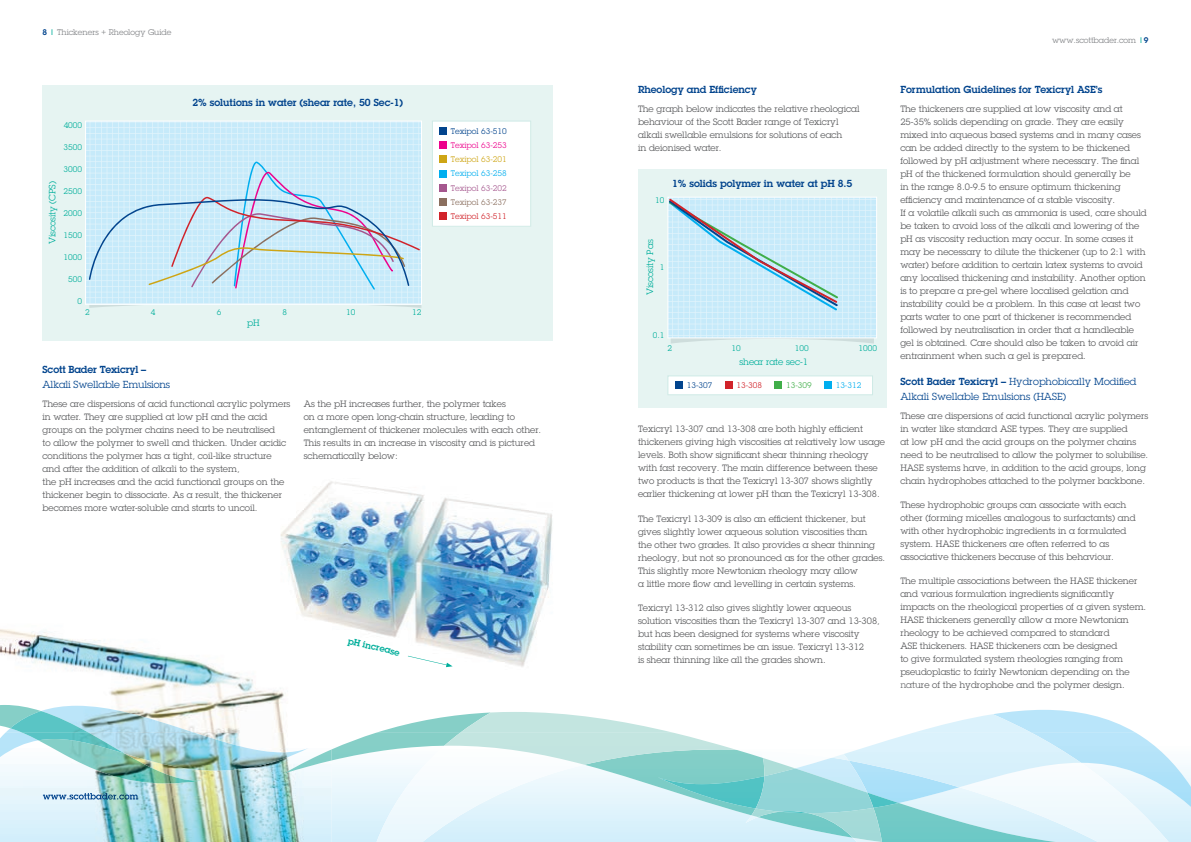
<style>
.page{position:relative;width:1191px;height:842px;background:#fff}
.page>*{position:absolute;margin:0;border:0;box-sizing:border-box;transform-origin:0 0}
.t1{font:600 10px "Lubalin Graph";color:#02448d}
.t2{font:10px/15px "Lubalin Graph";color:#02448d}
.t3{font:9px/13px "Lubalin Graph";color:#57585a}
.t4{font:9px "Lubalin Graph";color:#00ae9b}
.t5{font:600 9px "Lubalin Graph";color:#00ae9b}
.t6{font:8px "Lubalin Graph";color:#00ae9b}
.t7{font:8px "Lubalin Graph";color:#808285}
.t8{font:8px "Lubalin Graph";color:#02448d}
.t9{font:8px "Lubalin Graph";color:#d1232a}
.t10{font:8px "Lubalin Graph";color:#00aeef}
.t11{font:8px "Lubalin Graph";color:#ed028c}
.t12{font:8px "Lubalin Graph";color:#cea515}
.t13{font:8px "Lubalin Graph";color:#a5578e}
.t14{font:8px "Lubalin Graph";color:#8b6f5f}
.t15{font:8px "Lubalin Graph";color:#40ae49}
.s1{font-weight:600;color:#02448d}
.s2{font-weight:600;color:#00ae9b}
.s3{font-weight:600}
</style>
<div class="page">
<img style="left:280px;top:481px;width:273px;height:175px">
<img style="left:0;top:629px;width:332px;height:213px">
<img style="left:280px;top:624px;width:52px;height:49px">
<img style="left:43px;top:793px;width:95px;height:6px">
<img style="left:283px;top:749px;width:49px;height:25px">
<img style="left:0;top:705px;width:41px;height:23px">
<img style="left:38px;top:771px;width:164px;height:12px">
<div style="left:638px;top:169px;width:248px;height:239px;background:#e6f4f2"></div>
<svg style="left:667px;top:375px;width:206px;height:20px"></svg>
<div style="left:675px;top:382px;width:7px;height:7px;background:#02448d"></div>
<div style="left:725px;top:382px;width:7px;height:7px;background:#d1232a"></div>
<div style="left:774px;top:382px;width:8px;height:7px;background:#40ae49"></div>
<div style="left:824px;top:382px;width:7px;height:7px;background:#00aeef"></div>
<svg style="left:667px;top:197px;width:210px;height:147px"></svg>
<div style="left:43px;top:85px;width:510px;height:255px;background:#e6f4f2"></div>
<svg style="left:89px;top:305px;width:332px;height:3px"></svg>
<div style="left:432px;top:121px;width:99px;height:106px;background:#fff"></div>
<svg style="left:85px;top:121px;width:337px;height:184px;fill:#c8eafa"></svg>
<div style="left:439px;top:128px;width:7px;height:7px;background:#02448d"></div>
<div style="left:439px;top:142px;width:7px;height:7px;background:#ed028c"></div>
<div style="left:439px;top:156px;width:7px;height:7px;background:#cea515"></div>
<div style="left:439px;top:170px;width:7px;height:7px;background:#00aeef"></div>
<div style="left:439px;top:184px;width:7px;height:7px;background:#a5578e"></div>
<div style="left:439px;top:198px;width:7px;height:8px;background:#8b6f5f"></div>
<div style="left:439px;top:213px;width:7px;height:7px;background:#d1232a"></div>
<svg style="left:89px;top:162px;width:331px;height:128px"></svg>
<svg style="left:332px;top:656px;width:859px;height:186px"></svg>
<img style="left:5px;top:706px;width:190px;height:27px">
<img style="left:0;top:733px;width:308px;height:38px">
<img style="left:10px;top:711px;width:79px;height:22px">
<img style="left:23px;top:733px;width:102px;height:20px">
<p class="t7" style="left:43px;top:27px;width:130px"><span class="s1">8</span> <span class="s2">|</span> Thickeners + Rheology Guide</p>
<p class="t6" style="left:64px;top:120px;width:20px">4000</p>
<p class="t6" style="left:64px;top:142px;width:20px">3500</p>
<p class="t6" style="left:64px;top:164px;width:20px">3000</p>
<p class="t4" style="left:47px;top:244px;width:65px;rotate:-90deg">Viscosity (CPS)</p>
<p class="t6" style="left:64px;top:186px;width:20px">2500</p>
<p class="t6" style="left:64px;top:208px;width:20px">2000</p>
<p class="t6" style="left:64px;top:230px;width:20px">1500</p>
<p class="t6" style="left:64px;top:252px;width:20px">1000</p>
<p class="t6" style="left:68px;top:274px;width:15px">500</p>
<p class="t6" style="left:78px;top:296px;width:6px">0</p>
<p class="t1" style="left:192px;top:96px;width:212px">2% solutions in water (shear rate, 50 Sec-1)</p>
<p class="t6" style="left:85px;top:307px;width:6px">2</p>
<p class="t6" style="left:151px;top:307px;width:6px">4</p>
<p class="t6" style="left:217px;top:307px;width:6px">6</p>
<p class="t6" style="left:282px;top:307px;width:6px">8</p>
<p class="t6" style="left:346px;top:307px;width:11px">10</p>
<p class="t6" style="left:412px;top:307px;width:11px">12</p>
<p class="t4" style="left:247px;top:317px;width:14px">pH</p>
<p class="t8" style="left:451px;top:126px;width:57px">Texipol 63-510</p>
<p class="t11" style="left:451px;top:140px;width:57px">Texipol 63-253</p>
<p class="t12" style="left:451px;top:154px;width:57px">Texipol 63-201</p>
<p class="t10" style="left:451px;top:169px;width:57px">Texipol 63-258</p>
<p class="t13" style="left:451px;top:183px;width:57px">Texipol 63-202</p>
<p class="t14" style="left:451px;top:197px;width:57px">Texipol 63-237</p>
<p class="t9" style="left:451px;top:211px;width:57px">Texipol 63-511</p>
<p class="t1" style="left:43px;top:363px;width:105px">Scott Bader Texicryl –</p>
<p class="t2" style="left:43px;top:377px;width:129px">Alkali Swellable Emulsions</p>
<p class="t3" style="left:43px;top:397px;width:249px">These are dispersions of acid functional acrylic polymers in water. They are supplied at low pH and the acid groups on the polymer chains need to be neutralised<br>to allow the polymer to swell and thicken. Under acidic conditions the polymer has a tight, coil-like structure and after the addition of alkali to the system,<br>the pH increases and the acid functional groups on the thickener begin to dissociate. As a result, the thickener becomes more water-soluble and starts to uncoil.</p>
<p class="t3" style="left:304px;top:397px;width:239px">As the pH increases further, the polymer takes<br>on a more open long-chain structure, leading to entanglement of thickener molecules with each other.<br>This results in an increase in viscosity and is pictured schematically below:</p>
<p class="t5" style="left:349px;top:635px;width:54px;rotate:13deg">pH increase</p>
<p class="t7" style="left:1052px;top:35px;width:98px">www.scottbader.com <span class="s2">|</span><span class="s1">9</span></p>
<p class="t1" style="left:638px;top:83px;width:120px">Rheology and Efficiency</p>
<p class="t3" style="left:638px;top:102px;width:223px">The graph below indicates the relative rheological behaviour of the Scott Bader range of Texicryl alkali swellable emulsions for solutions of each<br>in deionised water.</p>
<p class="t6" style="left:655px;top:195px;width:11px">10</p>
<p class="t1" style="left:672px;top:176px;width:182px">1% solids polymer in water at pH 8.5</p>
<p class="t4" style="left:644px;top:295px;width:57px;rotate:-90deg">Viscosity Pas</p>
<p class="t6" style="left:660px;top:262px;width:6px">1</p>
<p class="t6" style="left:653px;top:330px;width:13px">0.1</p>
<p class="t6" style="left:667px;top:343px;width:6px">2</p>
<p class="t6" style="left:731px;top:343px;width:11px">10</p>
<p class="t6" style="left:794px;top:343px;width:15px">100</p>
<p class="t6" style="left:858px;top:343px;width:20px">1000</p>
<p class="t4" style="left:739px;top:356px;width:70px">shear rate sec-1</p>
<p class="t8" style="left:687px;top:380px;width:27px">13-307</p>
<p class="t9" style="left:736px;top:380px;width:27px">13-308</p>
<p class="t15" style="left:786px;top:380px;width:27px">13-309</p>
<p class="t10" style="left:835px;top:380px;width:27px">13-312</p>
<p class="t3" style="left:638px;top:423px;width:249px">Texicryl 13-307 and 13-308 are both highly efficient thickeners giving high viscosities at relatively low usage levels. Both show significant shear thinning rheology with fast recovery. The main difference between these two products is that the Texicryl 13-307 shows slightly earlier thickening at lower pH than the Texicryl 13-308.</p>
<p class="t3" style="left:638px;top:512px;width:249px">The Texicryl 13-309 is also an efficient thickener, but gives slightly lower aqueous solution viscosities than<br>the other two grades. It also provides a shear thinning rheology, but not so pronounced as for the other grades.<br>This slightly more Newtonian rheology may allow<br>a little more flow and levelling in certain systems.</p>
<p class="t3" style="left:638px;top:601px;width:243px">Texicryl 13-312 also gives slightly lower aqueous solution viscosities than the Texicryl 13-307 and 13-308, but has been designed for systems where viscosity stability can sometimes be an issue. Texicryl 13-312<br>is shear thinning like all the grades shown.</p>
<p class="t1" style="left:900px;top:83px;width:204px">Formulation Guidelines for Texicryl ASE’s</p>
<p class="t3" style="left:900px;top:102px;width:248px">The thickeners are supplied at low viscosity and at 25-35% solids depending on grade. They are easily mixed into aqueous based systems and in many cases can be added directly to the system to be thickened followed by pH adjustment where necessary. The final pH of the thickened formulation should generally be<br>in the range 8.0-9.5 to ensure optimum thickening efficiency and maintenance of a stable viscosity.<br>If a volatile alkali such as ammonia is used, care should be taken to avoid loss of the alkali and lowering of the pH as viscosity reduction may occur. In some cases it may be necessary to dilute the thickener (up to 2:1 with water) before addition to certain latex systems to avoid any localised thickening and instability. Another option is to prepare a pre-gel where localised gelation and instability could be a problem. In this case at least two parts water to one part of thickener is recommended followed by neutralisation in order that a handleable gel is obtained. Care should also be taken to avoid air entrainment when such a gel is prepared.</p>
<p class="t2" style="left:900px;top:374px;width:238px"><span class="s3">Scott Bader Texicryl –</span> Hydrophobically Modified<br>Alkali Swellable Emulsions (HASE)</p>
<p class="t3" style="left:900px;top:409px;width:249px">These are dispersions of acid functional acrylic polymers in water like standard ASE types. They are supplied<br>at low pH and the acid groups on the polymer chains need to be neutralised to allow the polymer to solubilise.<br>HASE systems have, in addition to the acid groups, long chain hydrophobes attached to the polymer backbone.</p>
<p class="t3" style="left:900px;top:498px;width:237px">These hydrophobic groups can associate with each other (forming micelles analogous to surfactants) and with other hydrophobic ingredients in a formulated system. HASE thickeners are often referred to as associative thickeners because of this behaviour.</p>
<p class="t3" style="left:900px;top:574px;width:247px">The multiple associations between the HASE thickener and various formulation ingredients significantly impacts on the rheological properties of a given system.<br>HASE thickeners generally allow a more Newtonian rheology to be achieved compared to standard<br>ASE thickeners. HASE thickeners can be designed<br>to give formulated system rheologies ranging from pseudoplastic to fairly Newtonian depending on the nature of the hydrophobe and the polymer design.</p>
</div>
